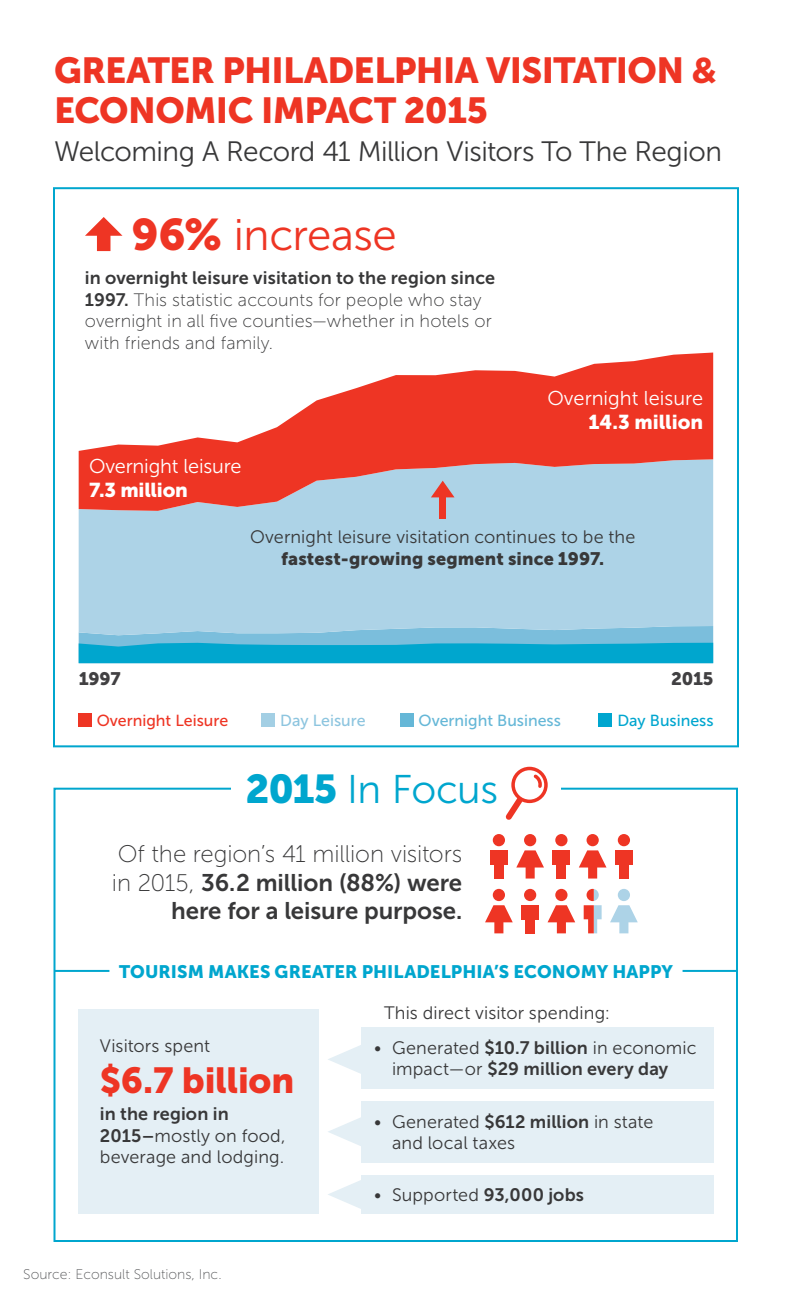
<style>
.page{position:relative;width:792px;height:1296px;background:#fff}
.page>*{position:absolute;margin:0;border:0;box-sizing:border-box;transform-origin:0 0}
.t1{font:44px "Museo Sans 300";letter-spacing:-.01em;color:#ee3524}
.t2{font:40px "Museo Sans 300";letter-spacing:-.01em;color:#00a6ce}
.t3{font:36px/40px "Museo Sans 900";letter-spacing:-.02em;color:#ee3524}
.t4{font:28px "Museo Sans 300";letter-spacing:-.02em;color:#383839}
.t5{font:24px/28.8px "Museo Sans 700";letter-spacing:-.005em;color:#383839;text-align:right}
.t6{font:24px "Museo Sans 100";letter-spacing:-.005em;color:#383839}
.t7{font:20px "Museo Sans 300";letter-spacing:-.01em;color:#fff}
.t8{font:20px "Museo Sans 900";color:#fff}
.t9{font:18px/21.6px "Museo Sans 300";letter-spacing:.01em;color:#383839}
.t10{font:18px/21.6px "Museo Sans 100";letter-spacing:.01em;color:#383839}
.t11{font:18px "Museo Sans 700";letter-spacing:.005em;color:#383839}
.t12{font:18px "Museo Sans 900";letter-spacing:.005em;color:#00a6ce}
.t13{font:18px "Museo Sans 900";letter-spacing:.005em;color:#383839}
.t14{font:18px "Museo Sans 900";letter-spacing:-.01em;color:#414042}
.t15{font:16px "Museo Sans 500";color:#65b7d7}
.t16{font:16px "Museo Sans 500";color:#ee3524}
.t17{font:16px "Museo Sans 500";color:#00a6cf}
.t18{font:16px "Museo Sans 500";color:#8dc5df}
.t19{font:14px "Museo Sans 100";color:#58595b}
.s1{font-family:"Gotham";font-weight:700}
.s2{font-family:"Museo Sans 900"}
.s3{font-family:"Museo Sans 700"}
.s4{font-family:"Museo Sans 100"}
.s5{font-family:"Museo Sans 300"}
</style>
<div class="page">
<div style="left:362px;top:1175px;width:352px;height:39px;background:#e4eff5"></div>
<div style="left:362px;top:1027px;width:352px;height:61px;background:#e4eff5"></div>
<div style="left:362px;top:1101px;width:352px;height:61px;background:#e4eff5"></div>
<svg style="left:328px;top:1044px;width:34px;height:31px"></svg>
<svg style="left:328px;top:1116px;width:34px;height:31px"></svg>
<svg style="left:328px;top:1179px;width:34px;height:31px"></svg>
<div style="left:79px;top:1009px;width:240px;height:205px;background:#e4eff5"></div>
<div style="left:79px;top:511px;width:634px;height:115px;background:#add3e7"></div>
<svg style="left:79px;top:353px;width:634px;height:158px;fill:#ee3524"></svg>
<svg style="left:79px;top:626px;width:634px;height:37px;background:#42b4d6"></svg>
<div style="left:79px;top:714px;width:13px;height:13px;background:#ee3524"></div>
<div style="left:261px;top:714px;width:13px;height:13px;background:#a3cfe4"></div>
<div style="left:401px;top:714px;width:13px;height:13px;background:#65b7d7"></div>
<div style="left:598px;top:714px;width:13px;height:13px;background:#00a6cf"></div>
<hr style="left:683px;top:970px;width:55px;height:2px;background:#00a6ce">
<hr style="left:54px;top:970px;width:55px;height:2px;background:#00a6ce">
<svg style="left:85px;top:217px;width:38px;height:34px"></svg>
<div style="left:439px;top:490px;width:7px;height:29px;background:#ee3524"></div>
<svg style="left:431px;top:481px;width:24px;height:16px"></svg>
<div style="left:511px;top:767px;width:37px;height:36px;border:4px solid #ee3524;border-radius:50%"></div>
<svg style="left:505px;top:772px;width:39px;height:48px"></svg>
<div style="left:493px;top:834px;width:12px;height:12px;background:#ee3524;border-radius:50%"></div>
<div style="left:490px;top:850px;width:18px;height:14px;background:#ee3524"></div>
<div style="left:494px;top:864px;width:9px;height:15px;background:#ee3524"></div>
<div style="left:524px;top:834px;width:12px;height:12px;background:#ee3524;border-radius:50%"></div>
<svg style="left:516px;top:850px;width:28px;height:29px"></svg>
<div style="left:555px;top:834px;width:13px;height:12px;background:#ee3524;border-radius:50%"></div>
<div style="left:552px;top:850px;width:18px;height:14px;background:#ee3524"></div>
<div style="left:557px;top:864px;width:9px;height:15px;background:#ee3524"></div>
<div style="left:618px;top:834px;width:12px;height:12px;background:#ee3524;border-radius:50%"></div>
<div style="left:615px;top:850px;width:18px;height:14px;background:#ee3524"></div>
<div style="left:619px;top:864px;width:9px;height:15px;background:#ee3524"></div>
<div style="left:587px;top:834px;width:12px;height:12px;background:#ee3524;border-radius:50%"></div>
<svg style="left:579px;top:850px;width:28px;height:29px"></svg>
<div style="left:493px;top:889px;width:12px;height:12px;background:#ee3524;border-radius:50%"></div>
<svg style="left:485px;top:905px;width:28px;height:28px"></svg>
<div style="left:524px;top:889px;width:12px;height:12px;background:#ee3524;border-radius:50%"></div>
<div style="left:521px;top:905px;width:18px;height:14px;background:#ee3524"></div>
<div style="left:526px;top:919px;width:9px;height:14px;background:#ee3524"></div>
<div style="left:555px;top:889px;width:13px;height:12px;background:#ee3524;border-radius:50%"></div>
<svg style="left:548px;top:905px;width:27px;height:28px"></svg>
<div style="left:618px;top:889px;width:12px;height:12px;background:#add3e7;border-radius:50%"></div>
<svg style="left:610px;top:905px;width:28px;height:28px"></svg>
<svg style="left:584px;top:889px;width:18px;height:44px"></svg>
<h3 class="t3" style="left:54px;top:50px;width:664px">GREATER PHILADELPHIA VISITATION <span class="s1">&amp;<br></span>ECONOMIC IMPACT 2015</h3>
<h3 class="t4" style="left:54px;top:136px;width:669px">Welcoming A Record 41 Million Visitors To The Region</h3>
<h1 class="t1" style="left:132px;top:211px;width:267px"><span class="s2">96%</span> increase</h1>
<p class="t11" style="left:85px;top:268px;width:412px">in overnight leisure visitation to the region since</p>
<p class="t10" style="left:85px;top:289px;width:408px"><span class="s3">1997.</span> This statistic accounts for people who stay overnight in all five counties—whether in hotels or with friends and family.</p>
<p class="t7" style="left:89px;top:455px;width:154px">Overnight leisure</p>
<p class="t8" style="left:89px;top:478px;width:100px">7.3 million</p>
<p class="t7" style="left:547px;top:387px;width:157px">Overnight leisure</p>
<p class="t8" style="left:589px;top:411px;width:116px">14.3 million</p>
<p class="t9" style="left:250px;top:526px;width:387px">Overnight leisure visitation continues to be the</p>
<p class="t13" style="left:281px;top:548px;width:324px">fastest-growing segment since 1997.</p>
<p class="t14" style="left:79px;top:669px;width:43px">1997</p>
<p class="t14" style="left:671px;top:669px;width:44px">2015</p>
<p class="t16" style="left:97px;top:712px;width:133px">Overnight Leisure</p>
<p class="t18" style="left:280px;top:712px;width:87px">Day Leisure</p>
<p class="t15" style="left:419px;top:712px;width:144px">Overnight Business</p>
<p class="t17" style="left:617px;top:712px;width:98px">Day Business</p>
<h2 class="t2" style="left:245px;top:767px;width:254px"><span class="s2">2015</span> In Focus</h2>
<h3 class="t6" style="left:118px;top:841px;width:346px">Of the region’s 41 million visitors</h3>
<h3 class="t5" style="left:112px;top:868px;width:352px"><span class="s4">in 2015,</span> 36.2 million (88%) were here for a leisure purpose.</h3>
<p class="t12" style="left:119px;top:961px;width:555px">TOURISM MAKES GREATER PHILADELPHIA’S ECONOMY HAPPY</p>
<p class="t9" style="left:100px;top:1035px;width:112px">Visitors spent</p>
<h3 class="t3" style="left:100px;top:1060px;width:196px">$6.7 billion</h3>
<p class="t11" style="left:100px;top:1104px;width:130px">in the region in</p>
<p class="t9" style="left:100px;top:1125px;width:187px"><span class="s3">2015–</span>mostly on food, beverage and lodging.</p>
<p class="t19" style="left:23px;top:1267px;width:200px">Source: Econsult Solutions, Inc.</p>
<p class="t9" style="left:384px;top:1002px;width:228px">This direct visitor spending:</p>
<p class="t9" style="left:374px;top:1037px;width:324px">• Generated <span class="s3">$10.7 billion</span> in economic</p>
<p class="t11" style="left:392px;top:1059px;width:278px"><span class="s5">impact—or</span> $29 million every day</p>
<p class="t9" style="left:392px;top:1111px;width:263px;text-indent:-18px">• Generated <span class="s3">$612 million</span> in state and local taxes</p>
<p class="t9" style="left:374px;top:1184px;width:212px">• Supported <span class="s3">93,000 jobs</span></p>
</div>
